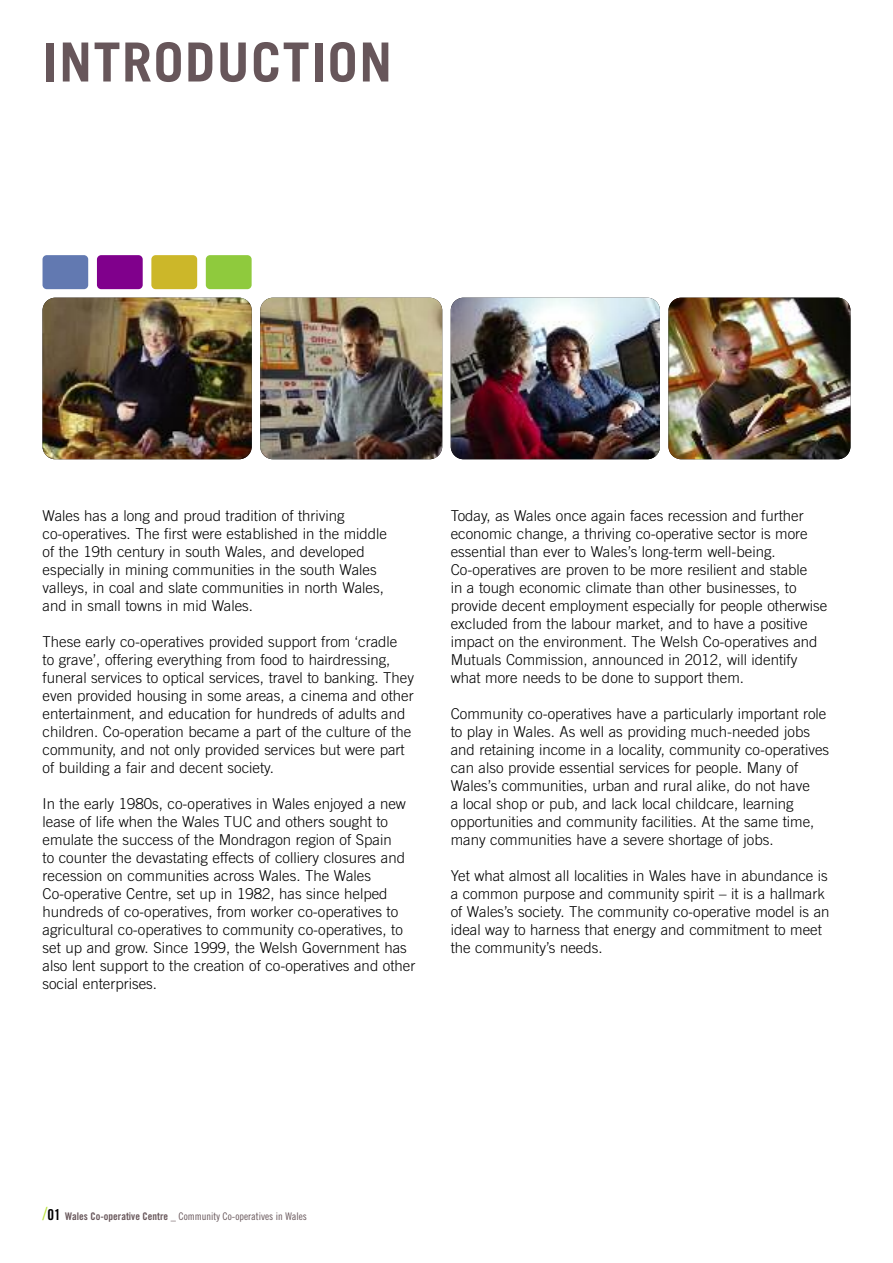
<style>
.page{position:relative;width:893px;height:1263px;background:#fff}
.page>*{position:absolute;margin:0;border:0;box-sizing:border-box;transform-origin:0 0}
.t1{font:700 54px "Trade Gothic";letter-spacing:.03em;color:#67565a}
.t2{font:300 15px/18px "Trade Gothic";color:#000}
.t3{font:10.5px "Trade Gothic Cond Eighteen";color:#67565a}
.s1{font-size:18px;color:#b8e33c}
.s2{font-family:"Trade Gothic Bold Cond Twenty";font-size:15px;color:#000}
.s3{font-family:"Trade Gothic Bold Cond Twenty"}
</style>
<div class="page">
<img style="left:43px;top:298px;width:209px;height:161px;border-radius:13px">
<img style="left:260px;top:298px;width:182px;height:161px;border-radius:13px">
<img style="left:668px;top:298px;width:182px;height:161px;border-radius:13px">
<img style="left:451px;top:298px;width:209px;height:161px;border-radius:13px">
<div style="left:43px;top:255px;width:45px;height:34px;background:#6279b1;border-radius:4px"></div>
<div style="left:97px;top:255px;width:46px;height:34px;background:#80008c;border-radius:4px"></div>
<div style="left:151px;top:255px;width:46px;height:34px;background:#ccb729;border-radius:4px"></div>
<div style="left:206px;top:255px;width:46px;height:34px;background:#8fca3d;border-radius:4px"></div>
<h1 class="t1" style="left:43px;top:43px;width:351px">INTRODUCTION</h1>
<p class="t2" style="left:43px;top:508px;width:346px">Wales has a long and proud tradition of thriving co-operatives. The first were established in the middle of the 19th century in south Wales, and developed especially in mining communities in the south Wales valleys, in coal and slate communities in north Wales, and in small towns in mid Wales.</p>
<p class="t2" style="left:43px;top:634px;width:373px">These early co-operatives provided support from ‘cradle<br>to grave’, offering everything from food to hairdressing, funeral services to optical services, travel to banking. They even provided housing in some areas, a cinema and other entertainment, and education for hundreds of adults and children. Co-operation became a part of the culture of the community, and not only provided services but were part of building a fair and decent society.</p>
<p class="t2" style="left:42px;top:796px;width:374px">In the early 1980s, co-operatives in Wales enjoyed a new lease of life when the Wales TUC and others sought to emulate the success of the Mondragon region of Spain<br>to counter the devastating effects of colliery closures and recession on communities across Wales. The Wales Co-operative Centre, set up in 1982, has since helped hundreds of co-operatives, from worker co-operatives to agricultural co-operatives to community co-operatives, to set up and grow. Since 1999, the Welsh Government has also lent support to the creation of co-operatives and other social enterprises.</p>
<p class="t2" style="left:451px;top:508px;width:378px">Today, as Wales once again faces recession and further economic change, a thriving co-operative sector is more essential than ever to Wales’s long-term well-being.<br>Co-operatives are proven to be more resilient and stable<br>in a tough economic climate than other businesses, to provide decent employment especially for people otherwise excluded from the labour market, and to have a positive impact on the environment. The Welsh Co-operatives and Mutuals Commission, announced in 2012, will identify what more needs to be done to support them.</p>
<p class="t2" style="left:451px;top:706px;width:380px">Community co-operatives have a particularly important role to play in Wales. As well as providing much-needed jobs and retaining income in a locality, community co-operatives can also provide essential services for people. Many of Wales’s communities, urban and rural alike, do not have<br>a local shop or pub, and lack local childcare, learning opportunities and community facilities. At the same time, many communities have a severe shortage of jobs.</p>
<p class="t2" style="left:451px;top:868px;width:380px">Yet what almost all localities in Wales have in abundance is a common purpose and community spirit – it is a hallmark of Wales’s society. The community co-operative model is an ideal way to harness that energy and commitment to meet the community’s needs.</p>
<p class="t3" style="left:43px;top:1213px;width:266px"><span class="s1">/</span><span class="s2">01</span> <span class="s3">Wales Co-operative Centre _</span> Community Co-operatives in Wales</p>
</div>
